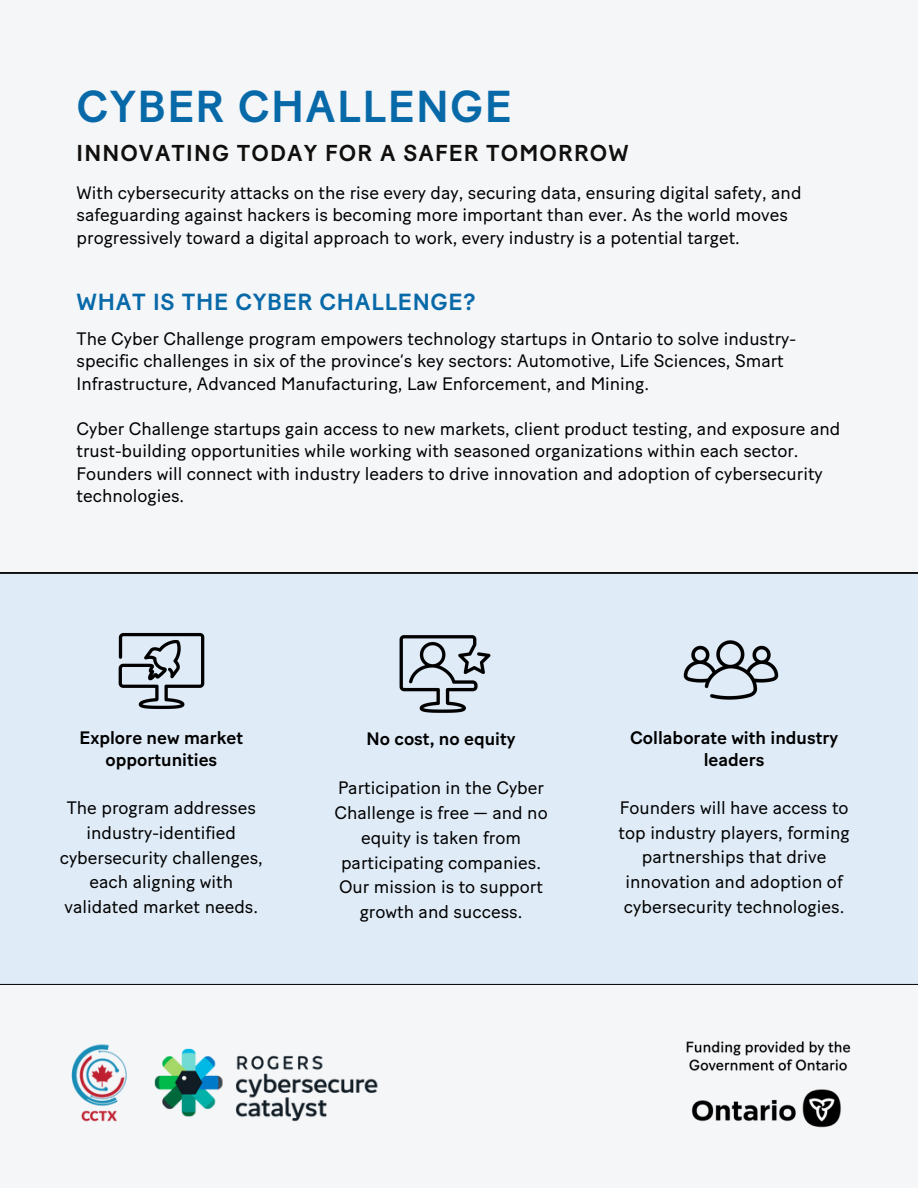
<style>
.page{position:relative;width:918px;height:1188px;background:#f4f6f8}
.page>*{position:absolute;margin:0;border:0;box-sizing:border-box;transform-origin:0 0}
.t1{font:500 44.7px "Baton Turbo";letter-spacing:.03em;color:#0769a8}
.t2{font:500 23.25px "Baton Turbo";letter-spacing:.03em;color:#0769a8}
.t3{font:500 22.95px "Baton Turbo";letter-spacing:.05em;color:#100f0d}
.t4{font:18px/24.8px "Baton Turbo";color:#000}
.t5{font:500 18px/21.3px "Baton Turbo";color:#000;text-align:center}
</style>
<div class="page">
<div style="left:0;top:573px;width:918px;height:412px;background:#dfebf7"></div>
<img style="left:118px;top:627px;width:87px;height:84px">
<img style="left:395px;top:629px;width:99px;height:89px">
<img style="left:684px;top:623px;width:94px;height:94px">
<img style="left:71px;top:1044px;width:307px;height:78px">
<img style="left:686px;top:1041px;width:165px;height:87px">
<h1 class="t1" style="left:77px;top:86px;width:437px">CYBER CHALLENGE</h1>
<p class="t3" style="left:77px;top:143px;width:554px">INNOVATING TODAY FOR A SAFER TOMORROW</p>
<h2 class="t4" style="left:77px;top:182px;width:726px;line-height:22.5px">With cybersecurity attacks on the rise every day, securing data, ensuring digital safety, and safeguarding against hackers is becoming more important than ever. As the world moves progressively toward a digital approach to work, every industry is a potential target.</h2>
<h2 class="t2" style="left:77px;top:291px;width:400px">WHAT IS THE CYBER CHALLENGE?</h2>
<p class="t4" style="left:77px;top:328px;width:721px;line-height:22.5px">The Cyber Challenge program empowers technology startups in Ontario to solve industry&shy;specific challenges in six of the province’s key sectors: Automotive, Life Sciences, Smart<br>Infrastructure, Advanced Manufacturing, Law Enforcement, and Mining.</p>
<p class="t4" style="left:77px;top:418px;width:765px;line-height:22.5px">Cyber Challenge startups gain access to new markets, client product testing, and exposure and trust-building opportunities while working with seasoned organizations within each sector.<br>Founders will connect with industry leaders to drive innovation and adoption of cybersecurity technologies.</p>
<p class="t5" style="left:80px;top:728px;width:165px">Explore new market opportunities</p>
<h3 class="t4" style="left:60px;top:796px;width:205px;text-align:center">The program addresses industry-identified cybersecurity challenges, each aligning with validated market needs.</h3>
<p class="t5" style="left:367px;top:729px;width:151px">No cost, no equity</p>
<p class="t4" style="left:334px;top:777px;width:215px;text-align:center">Participation in the Cyber<br>Challenge is free — and no equity is taken from participating companies.<br>Our mission is to support growth and success.</p>
<h3 class="t5" style="left:630px;top:728px;width:210px">Collaborate with industry leaders</h3>
<p class="t4" style="left:619px;top:796px;width:233px;text-align:center">Founders will have access to top industry players, forming partnerships that drive innovation and adoption of cybersecurity technologies.</p>
</div>
